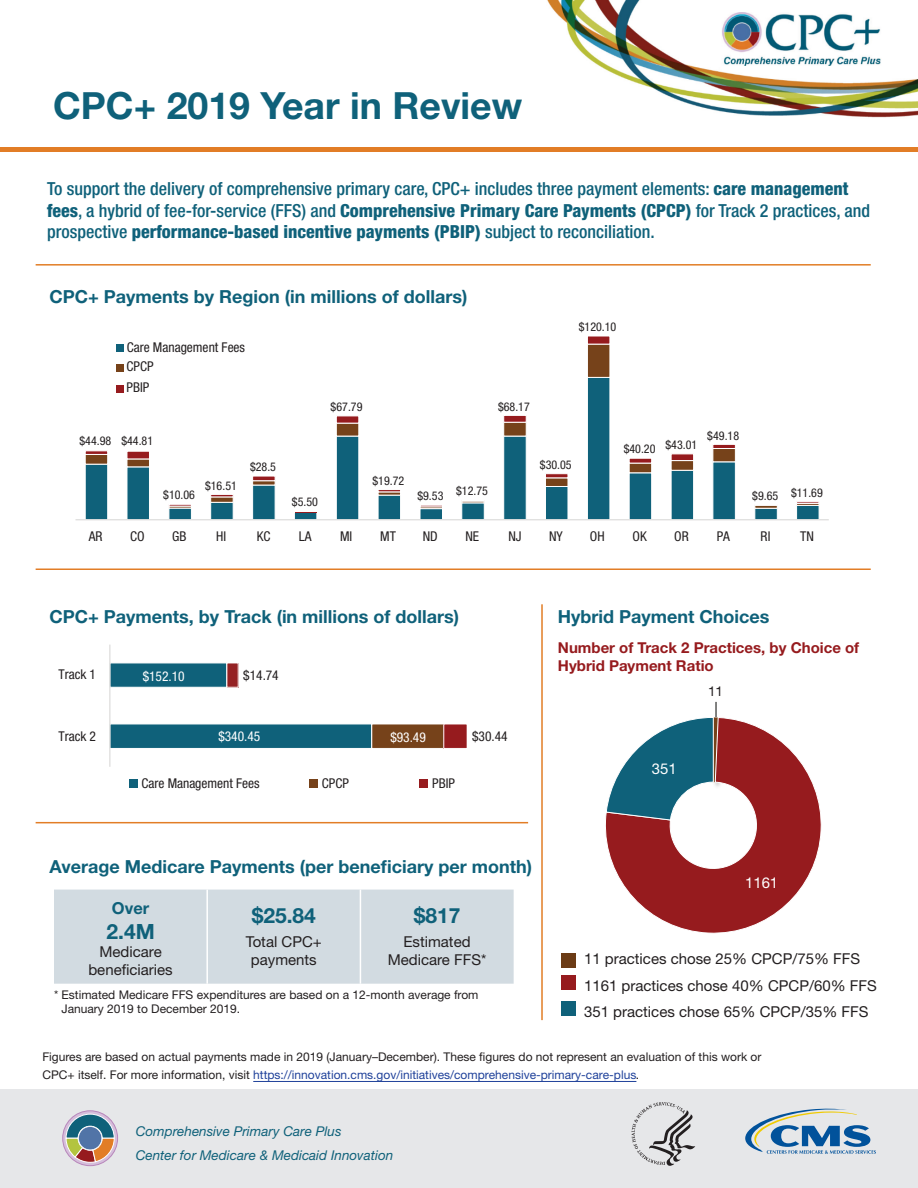
<style>
.page{position:relative;width:918px;height:1188px;background:#fff}
.page>*{position:absolute;margin:0;border:0;box-sizing:border-box;transform-origin:0 0}
.t1{font:700 37.5px "Helvetica Neue LT Std";color:#0f617a}
.t2{font:700 21px "Helvetica Neue LT Std";color:#0f617a}
.t3{font:500 condensed 18px/21.6px "Helvetica Neue LT Std";color:#0f617a}
.t4{font:700 18px "Helvetica Neue LT Std";color:#0f617a}
.t5{font:700 16.5px "Helvetica Neue LT Std";color:#0f617a}
.t6{font:15px/18px "Helvetica Neue LT Std";color:#231f20;text-align:center}
.t7{font:700 15px/18px "Helvetica Neue LT Std";color:#961b1e}
.t8{font:15px "Helvetica Neue LT Std";color:#fff}
.t9{font:condensed 13.5px/19.8px "Helvetica Neue LT Std";color:#231f20}
.t10{font:italic 13.5px "Helvetica Neue LT Std";color:#0f617a}
.t11{font:condensed 13.5px "Helvetica Neue LT Std";color:#fff}
.t12{font:13.5px "Helvetica Neue LT Std";color:#231f20}
.t13{font:12px/18px "Helvetica Neue LT Std";color:#231f20}
.t14{font:condensed 12px "Helvetica Neue LT Std";color:#231f20}
.s1{font-weight:800}
.s2{color:#1f419a}
</style>
<div class="page">
<div style="left:0;top:1089px;width:918px;height:99px;background:#e6e7e9"></div>
<hr style="left:253px;top:1081px;width:383px;height:1px;background:#1f419a">
<hr style="left:0;top:147px;width:918px;height:4px;background:#e27d26">
<img style="left:547px;top:0;width:371px;height:118px">
<div style="left:697px;top:0;width:24px;height:66px;background:#fff"></div>
<div style="left:882px;top:0;width:24px;height:78px;background:#fff"></div>
<div style="left:708px;top:0;width:196px;height:11px;background:#fff"></div>
<hr style="left:541px;top:604px;width:2px;height:416px;background:#e27d26">
<div style="left:54px;top:890px;width:460px;height:94px;background:#d2dbe1"></div>
<hr style="left:206px;top:890px;width:2px;height:94px;background:#fff">
<hr style="left:360px;top:890px;width:1px;height:94px;background:#fff">
<hr style="left:36px;top:822px;width:492px;height:1px;background:#e27d26">
<hr style="left:36px;top:568px;width:835px;height:2px;background:#e27d26">
<hr style="left:36px;top:264px;width:835px;height:2px;background:#e27d26">
<img style="left:720px;top:11px;width:162px;height:61px">
<img style="left:62px;top:1110px;width:56px;height:57px">
<img style="left:631px;top:1102px;width:65px;height:64px">
<img style="left:745px;top:1108px;width:131px;height:46px">
<img style="left:75px;top:344px;width:211px;height:177px">
<img style="left:286px;top:336px;width:543px;height:185px">
<img style="left:109px;top:644px;width:358px;height:144px">
<img style="left:561px;top:701px;width:261px;height:315px">
<h1 class="t1" style="left:53px;top:82px;width:471px">CPC+ 2019 Year in Review</h1>
<p class="t3" style="left:47px;top:178px;width:824px">To support the delivery of comprehensive primary care, CPC+ includes three payment elements: <span class="s1">care management fees</span>, a hybrid of fee-for-service (FFS) and <span class="s1">Comprehensive Primary Care Payments (CPCP)</span> for Track 2 practices, and prospective <span class="s1">performance-based incentive payments (PBIP)</span> subject to reconciliation.</p>
<h2 class="t4" style="left:50px;top:285px;width:419px">CPC+ Payments by Region (in millions of dollars)</h2>
<p class="t9" style="left:127px;top:337px;width:120px">Care Management Fees<br>CPCP</p>
<p class="t9" style="left:127px;top:378px;width:24px">PBIP</p>
<p class="t14" style="left:80px;top:434px;width:75px">$44.98 $44.81</p>
<p class="t14" style="left:163px;top:488px;width:33px">$10.06</p>
<p class="t14" style="left:205px;top:478px;width:33px">$16.51</p>
<p class="t14" style="left:250px;top:460px;width:28px">$28.5</p>
<p class="t14" style="left:331px;top:400px;width:33px">$67.79</p>
<p class="t14" style="left:292px;top:495px;width:28px">$5.50</p>
<p class="t14" style="left:372px;top:474px;width:33px">$19.72</p>
<p class="t14" style="left:417px;top:484px;width:72px">$9.53 $12.75</p>
<p class="t14" style="left:579px;top:320px;width:39px">$120.10</p>
<p class="t14" style="left:498px;top:399px;width:33px">$68.17</p>
<p class="t14" style="left:540px;top:458px;width:33px">$30.05</p>
<p class="t14" style="left:624px;top:440px;width:75px">$40.20 $43.01</p>
<p class="t14" style="left:707px;top:428px;width:33px">$49.18</p>
<p class="t14" style="left:752px;top:486px;width:72px">$9.65 $11.69</p>
<p class="t9" style="left:89px;top:526px;width:15px">AR</p>
<p class="t9" style="left:130px;top:526px;width:16px">CO</p>
<p class="t9" style="left:172px;top:526px;width:16px">GB</p>
<p class="t9" style="left:216px;top:526px;width:12px">HI</p>
<p class="t9" style="left:257px;top:526px;width:15px">KC</p>
<p class="t9" style="left:299px;top:526px;width:14px">LA</p>
<p class="t9" style="left:340px;top:526px;width:14px">MI</p>
<p class="t9" style="left:380px;top:526px;width:17px">MT</p>
<p class="t9" style="left:423px;top:526px;width:16px">ND</p>
<p class="t9" style="left:465px;top:526px;width:15px">NE</p>
<p class="t9" style="left:508px;top:526px;width:15px">NJ</p>
<p class="t9" style="left:549px;top:526px;width:15px">NY</p>
<p class="t9" style="left:590px;top:526px;width:16px">OH</p>
<p class="t9" style="left:632px;top:526px;width:16px">OK</p>
<p class="t9" style="left:674px;top:526px;width:16px">OR</p>
<p class="t9" style="left:717px;top:526px;width:15px">PA</p>
<p class="t9" style="left:761px;top:526px;width:11px">RI</p>
<p class="t9" style="left:800px;top:526px;width:15px">TN</p>
<h2 class="t4" style="left:50px;top:605px;width:411px">CPC+ Payments, by Track (in millions of dollars)</h2>
<h2 class="t4" style="left:558px;top:605px;width:213px">Hybrid Payment Choices</h2>
<p class="t9" style="left:59px;top:665px;width:39px">Track 1</p>
<p class="t9" style="left:59px;top:726px;width:39px">Track 2</p>
<p class="t11" style="left:143px;top:669px;width:44px">$152.10</p>
<p class="t9" style="left:243px;top:666px;width:37px">$14.74</p>
<p class="t11" style="left:218px;top:729px;width:44px">$340.45</p>
<p class="t11" style="left:390px;top:729px;width:37px">$93.49</p>
<p class="t9" style="left:472px;top:726px;width:37px">$30.44</p>
<p class="t9" style="left:142px;top:773px;width:120px">Care Management Fees</p>
<p class="t9" style="left:322px;top:773px;width:28px">CPCP</p>
<p class="t9" style="left:432px;top:773px;width:24px">PBIP</p>
<p class="t7" style="left:558px;top:639px;width:303px">Number of Track 2 Practices, by Choice of<br>Hybrid Payment Ratio</p>
<p class="t8" style="left:652px;top:759px;width:26px">351</p>
<p class="t12" style="left:708px;top:683px;width:17px">11</p>
<h2 class="t4" style="left:50px;top:855px;width:484px">Average Medicare Payments (per beneficiary per month)</h2>
<p class="t5" style="left:112px;top:897px;width:39px">Over</p>
<p class="t2" style="left:106px;top:918px;width:50px">2.4M</p>
<p class="t6" style="left:88px;top:942px;width:86px">Medicare beneficiaries</p>
<p class="t2" style="left:414px;top:902px;width:48px">$817</p>
<p class="t6" style="left:388px;top:933px;width:100px">Estimated<br>Medicare FFS*</p>
<p class="t13" style="left:62px;top:987px;width:419px;line-height:14.4px;text-indent:-8px">* Estimated Medicare FFS expenditures are based on a 12-month average from<br>January 2019 to December 2019.</p>
<p class="t2" style="left:252px;top:902px;width:66px">$25.84</p>
<p class="t6" style="left:246px;top:933px;width:78px">Total CPC+ payments</p>
<p class="t8" style="left:745px;top:874px;width:35px">1161</p>
<p class="t6" style="left:584px;top:949px;width:278px">11 practices chose 25% CPCP/75% FFS</p>
<p class="t6" style="left:584px;top:977px;width:294px">1161 practices chose 40% CPCP/60% FFS</p>
<p class="t6" style="left:584px;top:1002px;width:286px">351 practices chose 65% CPCP/35% FFS</p>
<p class="t13" style="left:42px;top:1048px;width:721px">Figures are based on actual payments made in 2019 (January–December). These figures do not represent an evaluation of this work or<br>CPC+ itself. For more information, visit <span class="s2">https://innovation.cms.gov/initiatives/comprehensive-primary-care-plus</span>.</p>
<p class="t10" style="left:136px;top:1123px;width:207px">Comprehensive Primary Care Plus</p>
<p class="t10" style="left:136px;top:1147px;width:259px">Center for Medicare &amp; Medicaid Innovation</p>
</div>
